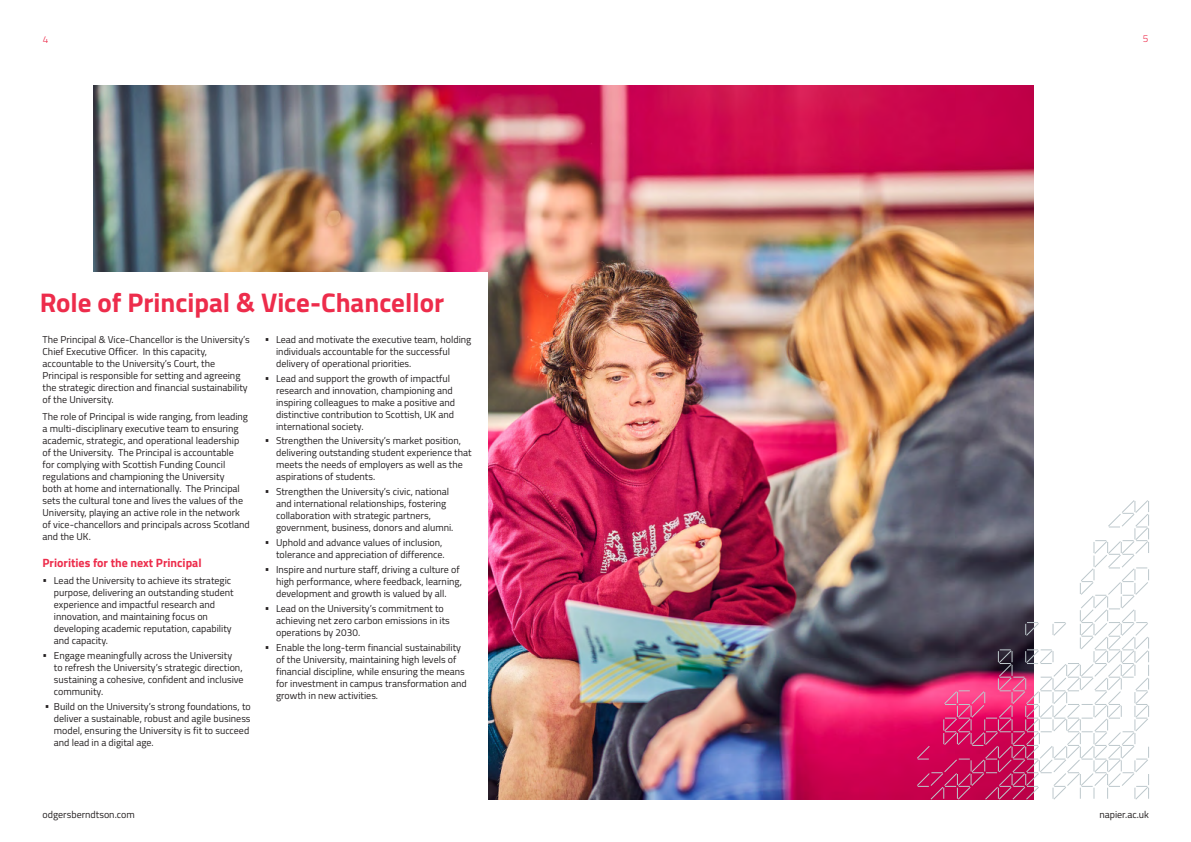
<style>
.page{position:relative;width:1191px;height:842px;background:#fff}
.page>*{position:absolute;margin:0;border:0;box-sizing:border-box;transform-origin:0 0}
.t1{font:700 27px "Titillium";color:#ed2c4b}
.t2{font:700 12px "Titillium";color:#ed2c4b}
.t3{font:10px/12px "Titillium";color:#231f20}
.t4{font:300 10px "Titillium";color:#ed2c4b}
</style>
<div class="page">
<img style="left:93px;top:85px;width:941px;height:714px">
<div style="left:0;top:273px;width:487px;height:554px;background:#fff"></div>
<svg style="left:917px;top:500px;width:232px;height:300px"></svg>
<p class="t4" style="left:43px;top:32px;width:7px">4</p>
<p class="t4" style="left:1142px;top:31px;width:7px">5</p>
<p class="t1" style="left:40px;top:281px;width:406px">Role of Principal &amp; Vice-Chancellor</p>
<p class="t3" style="left:43px;top:333px;width:209px">The Principal &amp; Vice-Chancellor is the University’s Chief Executive Officer. In this capacity, accountable to the University’s Court, the Principal is responsible for setting and agreeing the strategic direction and financial sustainability of the University.</p>
<p class="t3" style="left:43px;top:410px;width:209px">The role of Principal is wide ranging, from leading a multi-disciplinary executive team to ensuring academic, strategic, and operational leadership of the University. The Principal is accountable<br>for complying with Scottish Funding Council regulations and championing the University<br>both at home and internationally. The Principal sets the cultural tone and lives the values of the University, playing an active role in the network of vice-chancellors and principals across Scotland and the UK.</p>
<p class="t2" style="left:43px;top:553px;width:161px">Priorities for the next Principal</p>
<p class="t3" style="left:54px;top:574px;width:181px;text-indent:-11px">• Lead the University to achieve its strategic purpose, delivering an outstanding student experience and impactful research and innovation, and maintaining focus on developing academic reputation, capability and capacity.</p>
<p class="t3" style="left:54px;top:649px;width:191px;text-indent:-11px">• Engage meaningfully across the University<br>to refresh the University’s strategic direction, sustaining a cohesive, confident and inclusive community.</p>
<p class="t3" style="left:54px;top:700px;width:198px;text-indent:-9px">• Build on the University’s strong foundations, to deliver a sustainable, robust and agile business model, ensuring the University is fit to succeed and lead in a digital age.</p>
<p class="t3" style="left:276px;top:333px;width:197px;text-indent:-11px">• Lead and motivate the executive team, holding individuals accountable for the successful delivery of operational priorities.</p>
<p class="t3" style="left:276px;top:372px;width:180px;text-indent:-11px">• Lead and support the growth of impactful research and innovation, championing and inspiring colleagues to make a positive and distinctive contribution to Scottish, UK and international society.</p>
<p class="t3" style="left:276px;top:434px;width:197px;text-indent:-11px">• Strengthen the University’s market position, delivering outstanding student experience that meets the needs of employers as well as the aspirations of students.</p>
<p class="t3" style="left:276px;top:485px;width:179px;text-indent:-11px">• Strengthen the University’s civic, national and international relationships, fostering collaboration with strategic partners, government, business, donors and alumni.</p>
<p class="t3" style="left:265px;top:536px;width:181px;text-align:right">• Uphold and advance values of inclusion, tolerance and appreciation of difference.</p>
<p class="t3" style="left:276px;top:563px;width:187px;text-indent:-11px">• Inspire and nurture staff, driving a culture of high performance, where feedback, learning, development and growth is valued by all.</p>
<p class="t3" style="left:276px;top:602px;width:175px;text-indent:-11px">• Lead on the University’s commitment to achieving net zero carbon emissions in its operations by 2030.</p>
<p class="t3" style="left:276px;top:641px;width:192px;text-indent:-11px">• Enable the long-term financial sustainability of the University, maintaining high levels of financial discipline, while ensuring the means for investment in campus transformation and growth in new activities.</p>
<p class="t3" style="left:43px;top:808px;width:94px">odgersberndtson.com</p>
<p class="t3" style="left:1099px;top:808px;width:51px">napier.ac.uk</p>
</div>
